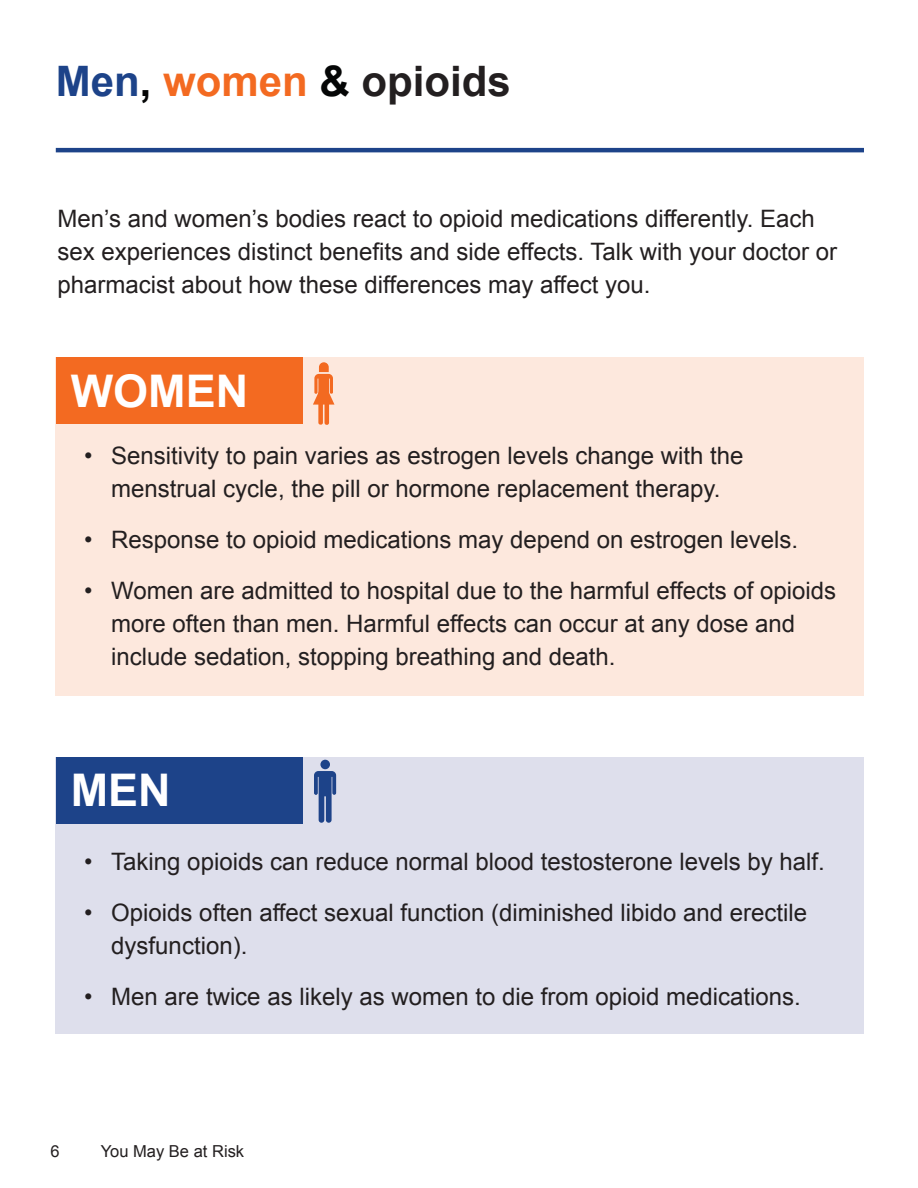
<style>
.page{position:relative;width:918px;height:1188px;background:#fff}
.page>*{position:absolute;margin:0;border:0;box-sizing:border-box;transform-origin:0 0}
.t1{font:700 45px "Arial";color:#fff}
.t2{font:700 42px "Arial";color:#231f20}
.t3{font:24px/33px "Arial";color:#231f20}
.t4{font:16.5px "Arial";color:#231f20}
.s1{color:#1d4389}
.s2{color:#050606}
.s3{color:#f36a21}
</style>
<div class="page">
<div style="left:56px;top:757px;width:808px;height:277px;background:#dedfec"></div>
<div style="left:56px;top:357px;width:808px;height:339px;background:#fde8dd"></div>
<div style="left:56px;top:757px;width:247px;height:67px;background:#1d4389"></div>
<div style="left:56px;top:357px;width:246px;height:67px;background:#f36a21"></div>
<svg style="left:313px;top:362px;width:21px;height:63px"></svg>
<svg style="left:314px;top:760px;width:22px;height:63px"></svg>
<hr style="left:56px;top:148px;width:808px;height:4px;background:#1d4389">
<p class="t2" style="left:56px;top:54px;width:457px"><span class="s1">Men</span><span class="s2">,</span> <span class="s3">women</span> <span class="s2">&amp;</span> opioids</p>
<p class="t3" style="left:58px;top:203px;width:781px">Men’s and women’s bodies react to opioid medications differently. Each sex experiences distinct benefits and side effects. Talk with your doctor or pharmacist about how these differences may affect you.</p>
<p class="t1" style="left:71px;top:361px;width:179px">WOMEN</p>
<p class="t3" style="left:84px;top:440px;width:661px;text-align:center">• Sensitivity to pain varies as estrogen levels change with the menstrual cycle, the pill or hormone replacement therapy.</p>
<p class="t3" style="left:84px;top:524px;width:715px">• Response to opioid medications may depend on estrogen levels.</p>
<p class="t3" style="left:111px;top:575px;width:726px;text-indent:-27px">• Women are admitted to hospital due to the harmful effects of opioids more often than men. Harmful effects can occur at any dose and include sedation, stopping breathing and death.</p>
<p class="t1" style="left:71px;top:760px;width:101px">MEN</p>
<p class="t3" style="left:84px;top:845px;width:742px">• Taking opioids can reduce normal blood testosterone levels by half.</p>
<p class="t3" style="left:111px;top:896px;width:697px;text-indent:-27px">• Opioids often affect sexual function (diminished libido and erectile dysfunction).</p>
<p class="t3" style="left:84px;top:980px;width:718px">• Men are twice as likely as women to die from opioid medications.</p>
<p class="t4" style="left:50px;top:1140px;width:11px">6</p>
<p class="t4" style="left:101px;top:1140px;width:145px">You May Be at Risk</p>
</div>
